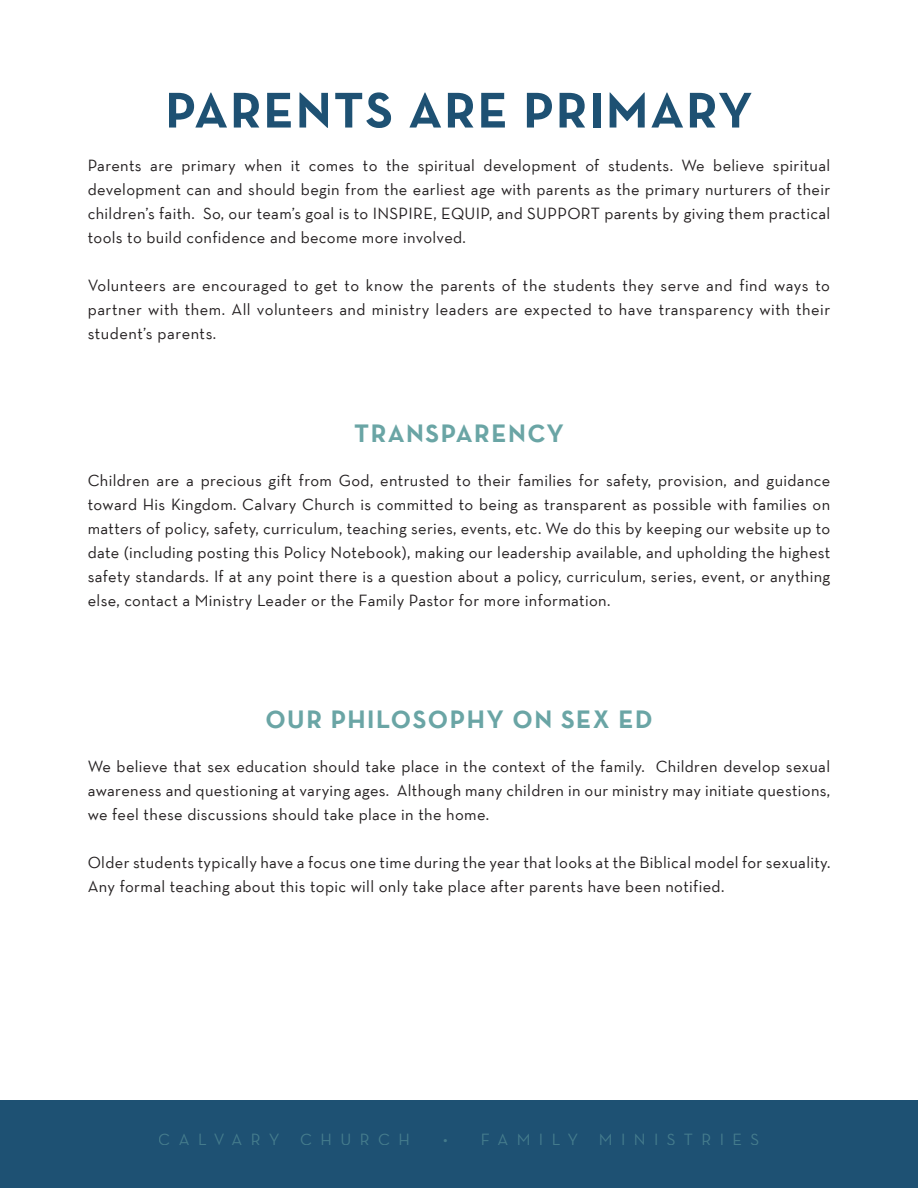
<style>
.page{position:relative;width:918px;height:1188px;background:#fff}
.page>*{position:absolute;margin:0;border:0;box-sizing:border-box;transform-origin:0 0}
.t1{font:700 51px "Neutraface Text TT";letter-spacing:.04em;color:#1e5173}
.t2{font:700 25.5px "Neutraface Text TT";letter-spacing:.06em;color:#6aa5a5}
.t3{font:16.5px/24px "Neutraface Text TT";letter-spacing:.02em;color:#231f20;text-align:justify}
.t4{font:16.5px "Neutraface Text TT";letter-spacing:.51em;color:#6aa5a5}
.t5{font:16.5px "Neutraface Text TT";letter-spacing:.49em;color:#6aa5a5}
</style>
<div class="page">
<div style="left:0;top:1100px;width:918px;height:88px;background:#1e5173"></div>
<h1 class="t1" style="left:165px;top:77px;width:589px">PARENTS ARE PRIMARY</h1>
<p class="t3" style="left:88px;top:153px;width:744px">Parents are primary when it comes to the spiritual development of students. We believe spiritual development can and should begin from the earliest age with parents as the primary nurturers of their children’s faith. So, our team’s goal is to INSPIRE, EQUIP, and SUPPORT parents by giving them practical tools to build confidence and become more involved.</p>
<p class="t3" style="left:88px;top:274px;width:744px">Volunteers are encouraged to get to know the parents of the students they serve and find ways to partner with them. All volunteers and ministry leaders are expected to have transparency with their student’s parents.</p>
<h2 class="t2" style="left:354px;top:417px;width:211px">TRANSPARENCY</h2>
<p class="t3" style="left:88px;top:468px;width:744px">Children are a precious gift from God, entrusted to their families for safety, provision, and guidance toward His Kingdom. Calvary Church is committed to being as transparent as possible with families on matters of policy, safety, curriculum, teaching series, events, etc. We do this by keeping our website up to date (including posting this Policy Notebook), making our leadership available, and upholding the highest safety standards. If at any point there is a question about a policy, curriculum, series, event, or anything else, contact a Ministry Leader or the Family Pastor for more information.</p>
<h2 class="t2" style="left:265px;top:703px;width:389px">OUR PHILOSOPHY ON SEX ED</h2>
<p class="t3" style="left:88px;top:754px;width:744px">We believe that sex education should take place in the context of the family. Children develop sexual awareness and questioning at varying ages. Although many children in our ministry may initiate questions, we feel these discussions should take place in the home.</p>
<p class="t3" style="left:88px;top:850px;width:744px">Older students typically have a focus one time during the year that looks at the Biblical model for sexuality.<br>Any formal teaching about this topic will only take place after parents have been notified.</p>
<p class="t5" style="left:159px;top:1129px;width:122px">CALVARY</p>
<p class="t4" style="left:300px;top:1129px;width:111px">CHURCH</p>
<p class="t4" style="left:443px;top:1129px;width:137px">• FAMILY</p>
<p class="t4" style="left:599px;top:1129px;width:162px">MINISTRIES</p>
</div>
